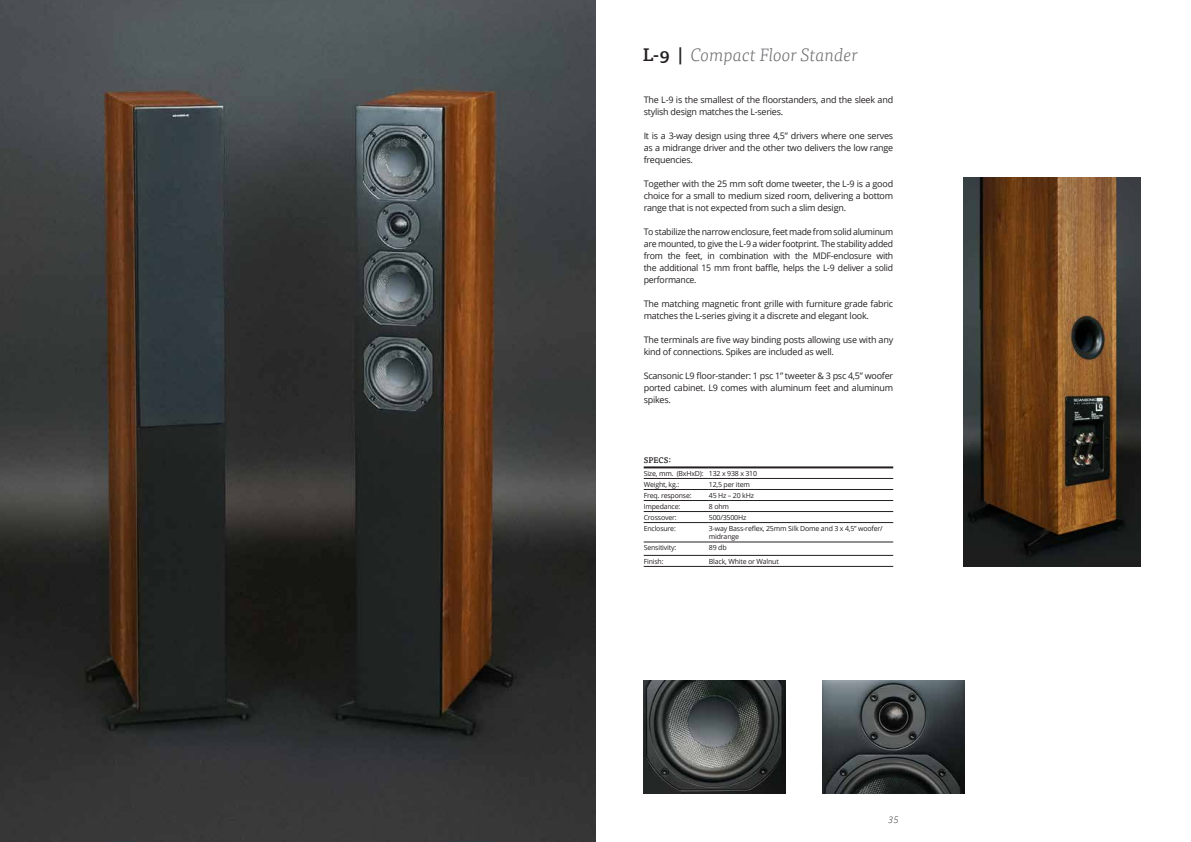
<style>
.page{position:relative;width:1191px;height:842px;background:#fff}
.page>*{position:absolute;margin:0;border:0;box-sizing:border-box;transform-origin:0 0}
.t1{font:italic 300 18px "Tisa Pro";color:#6c6d70}
.t2{font:9px/12px "Open Sans";letter-spacing:-.025em;color:#231f20;text-align:justify}
.t3{font:italic 300 9px "Open Sans";color:#231f20}
.t4{font:500 8px "Tisa Pro";letter-spacing:.01em;color:#231f20}
.t5{font:7px/11px "Open Sans";letter-spacing:-.025em;color:#231f20}
.s1{font-weight:500;font-style:normal;color:#231f20}
</style>
<div class="page">
<img style="left:0;top:0;width:595px;height:842px">
<img style="left:963px;top:178px;width:177px;height:389px">
<hr style="left:643px;top:478px;width:66px;height:1px;background:#231f20">
<hr style="left:709px;top:478px;width:184px;height:1px;background:#231f20">
<hr style="left:643px;top:489px;width:66px;height:1px;background:#231f20">
<hr style="left:709px;top:489px;width:184px;height:1px;background:#231f20">
<hr style="left:643px;top:500px;width:66px;height:1px;background:#231f20">
<hr style="left:709px;top:500px;width:184px;height:1px;background:#231f20">
<hr style="left:643px;top:511px;width:66px;height:1px;background:#231f20">
<hr style="left:709px;top:511px;width:184px;height:1px;background:#231f20">
<hr style="left:643px;top:522px;width:66px;height:1px;background:#231f20">
<hr style="left:709px;top:522px;width:184px;height:1px;background:#231f20">
<hr style="left:643px;top:542px;width:66px;height:1px;background:#231f20">
<hr style="left:709px;top:542px;width:184px;height:1px;background:#231f20">
<hr style="left:643px;top:555px;width:66px;height:1px;background:#231f20">
<hr style="left:709px;top:555px;width:184px;height:1px;background:#231f20">
<hr style="left:643px;top:566px;width:66px;height:1px;background:#231f20">
<hr style="left:709px;top:566px;width:184px;height:1px;background:#231f20">
<hr style="left:643px;top:466px;width:66px;height:2px;background:#231f20">
<hr style="left:709px;top:466px;width:184px;height:2px;background:#231f20">
<img style="left:643px;top:680px;width:142px;height:114px">
<img style="left:822px;top:680px;width:142px;height:114px">
<h1 class="t1" style="left:643px;top:43px;width:217px"><span class="s1">L-9 |</span> Compact Floor Stander</h1>
<p class="t2" style="left:643px;top:94px;width:251px">The L-9 is the smallest of the floorstanders, and the sleek and stylish design matches the L-series.</p>
<p class="t2" style="left:643px;top:130px;width:251px">It is a 3-way design using three 4,5” drivers where one serves as a midrange driver and the other two delivers the low range frequencies.</p>
<p class="t2" style="left:643px;top:178px;width:251px">Together with the 25 mm soft dome tweeter, the L-9 is a good choice for a small to medium sized room, delivering a bottom range that is not expected from such a slim design.</p>
<p class="t2" style="left:643px;top:226px;width:251px">To stabilize the narrow enclosure, feet made from solid aluminum are mounted, to give the L-9 a wider footprint. The stability added from the feet, in combination with the MDF-enclosure with the additional 15 mm front baffle, helps the L-9 deliver a solid performance.</p>
<p class="t2" style="left:643px;top:298px;width:251px">The matching magnetic front grille with furniture grade fabric matches the L-series giving it a discrete and elegant look.</p>
<p class="t2" style="left:643px;top:334px;width:251px">The terminals are five way binding posts allowing use with any kind of connections. Spikes are included as well.</p>
<p class="t2" style="left:643px;top:370px;width:251px">Scansonic L9 floor-stander: 1 psc 1” tweeter &amp; 3 psc 4,5” woofer ported cabinet. L9 comes with aluminum feet and aluminum spikes.</p>
<p class="t4" style="left:643px;top:454px;width:29px">SPECS:</p>
<p class="t5" style="left:643px;top:467px;width:115px">Size, mm. (BxHxD): 132 x 938 x 310<br>Weight, kg.:</p>
<p class="t5" style="left:709px;top:478px;width:43px">12,5 per item</p>
<p class="t5" style="left:643px;top:489px;width:49px">Freq. response:</p>
<p class="t5" style="left:709px;top:489px;width:47px">45 Hz – 20 kHz</p>
<p class="t5" style="left:643px;top:500px;width:38px">Impedance:</p>
<p class="t5" style="left:709px;top:500px;width:22px">8 ohm</p>
<p class="t5" style="left:643px;top:511px;width:34px">Crossover:</p>
<p class="t5" style="left:709px;top:511px;width:39px">500/3500Hz</p>
<p class="t5" style="left:643px;top:522px;width:34px">Enclosure:</p>
<p class="t5" style="left:709px;top:524px;width:175px;line-height:8.4px">3-way Bass-reflex, 25mm Silk Dome and 3 x 4,5” woofer/ midrange</p>
<p class="t5" style="left:643px;top:542px;width:34px">Sensitivity:</p>
<p class="t5" style="left:709px;top:542px;width:19px">89 db</p>
<p class="t5" style="left:643px;top:555px;width:21px">Finish:</p>
<p class="t5" style="left:709px;top:555px;width:71px">Black, White or Walnut</p>
<p class="t3" style="left:888px;top:814px;width:12px">35</p>
</div>
